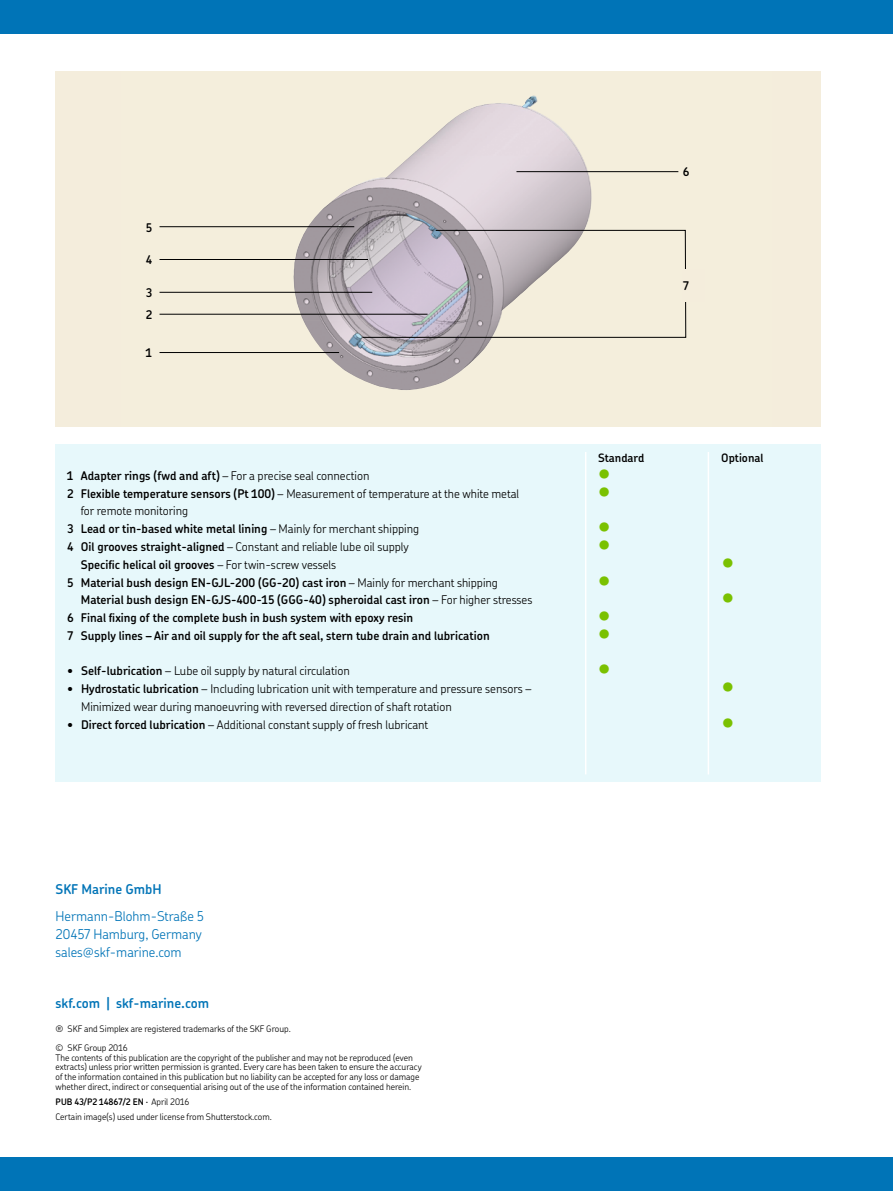
<style>
.page{position:relative;width:893px;height:1191px;background:#fff}
.page>*{position:absolute;margin:0;border:0;box-sizing:border-box;transform-origin:0 0}
.t1{font:600 27px/35.5px "SKF Chevin OT";color:#7ac100}
.t2{font:300 13.5px/17.9px "SKF Chevin OT";color:#0074b7}
.t3{font:600 13.5px "SKF Chevin OT";color:#0074b7}
.t4{font:300 12px/17.7px "SKF Chevin OT";color:#000}
.t5{font:600 12px "SKF Chevin OT";color:#000}
.t6{font:600 11.55px "SKF Chevin OT";color:#000}
.t7{font:300 9px/9.8px "SKF Chevin OT";color:#000}
.s1{font-weight:600}
.s2{font-weight:300}
</style>
<div class="page">
<div style="left:56px;top:71px;width:764px;height:356px;background:#f4eddc"></div>
<img style="left:293px;top:96px;width:298px;height:294px">
<div style="left:55px;top:444px;width:765px;height:338px;background:#e7f8fb"></div>
<hr style="left:159px;top:292px;width:213px;height:1px;background:#000">
<hr style="left:159px;top:352px;width:180px;height:1px;background:#000">
<hr style="left:159px;top:314px;width:268px;height:1px;background:#000">
<hr style="left:159px;top:226px;width:195px;height:1px;background:#000">
<hr style="left:516px;top:171px;width:162px;height:1px;background:#000">
<hr style="left:159px;top:259px;width:209px;height:1px;background:#000">
<svg style="left:362px;top:230px;width:324px;height:108px"></svg>
<div style="left:682px;top:269px;width:23px;height:33px;background:#f4eddc"></div>
<hr style="left:585px;top:452px;width:1px;height:322px;background:#fff">
<hr style="left:707px;top:452px;width:2px;height:323px;background:#fff">
<div style="left:0;top:0;width:892px;height:34px;background:#0074b7"></div>
<div style="left:0;top:1157px;width:892px;height:34px;background:#0074b7"></div>
<h3 class="t5" style="left:146px;top:216px;width:8px">5</h3>
<h3 class="t5" style="left:146px;top:249px;width:8px">4</h3>
<h3 class="t5" style="left:146px;top:282px;width:8px">3</h3>
<h3 class="t5" style="left:146px;top:304px;width:8px">2</h3>
<h3 class="t5" style="left:146px;top:342px;width:8px">1</h3>
<h3 class="t4" style="left:67px;top:465px;width:304px"><span class="s1">1 Adapter rings (fwd and aft)</span> – For a precise seal connection</h3>
<h3 class="t4" style="left:67px;top:483px;width:453px"><span class="s1">2 Flexible temperature sensors (Pt 100)</span> – Measurement of temperature at the white metal</h3>
<h3 class="t4" style="left:81px;top:501px;width:109px">for remote monitoring</h3>
<h3 class="t5" style="left:67px;top:518px;width:353px">3 Lead or tin-based white metal lining <span class="s2">– Mainly for merchant shipping</span></h3>
<h3 class="t4" style="left:67px;top:536px;width:343px"><span class="s1">4 Oil grooves straight-aligned</span> – Constant and reliable lube oil supply</h3>
<h3 class="t5" style="left:81px;top:553px;width:257px">Specific helical oil grooves <span class="s2">– For twin-screw vessels</span></h3>
<h3 class="t5" style="left:67px;top:571px;width:432px">5 Material bush design EN-GJL-200 (GG-20) cast iron <span class="s2">– Mainly for merchant shipping</span></h3>
<h3 class="t5" style="left:81px;top:589px;width:453px">Material bush design EN-GJS-400-15 (GGG-40) spheroidal cast iron <span class="s2">– For higher stresses</span></h3>
<h3 class="t5" style="left:67px;top:607px;width:347px">6 Final fixing of the complete bush in bush system with epoxy resin</h3>
<h3 class="t5" style="left:67px;top:624px;width:424px">7 Supply lines – Air and oil supply for the aft seal, stern tube drain and lubrication</h3>
<h3 class="t4" style="left:67px;top:661px;width:284px"><span class="s1">• Self-lubrication</span> – Lube oil supply by natural circulation</h3>
<h3 class="t4" style="left:81px;top:678px;width:452px;text-indent:-14px"><span class="s1">• Hydrostatic lubrication</span> – Including lubrication unit with temperature and pressure sensors –<br>Minimized wear during manoeuvring with reversed direction of shaft rotation</h3>
<h3 class="t4" style="left:67px;top:714px;width:362px"><span class="s1">• Direct forced lubrication</span> – Additional constant supply of fresh lubricant</h3>
<h2 class="t3" style="left:56px;top:877px;width:107px">SKF Marine GmbH</h2>
<h2 class="t2" style="left:56px;top:905px;width:150px">Hermann-Blohm-Straße 5<br>20457 Hamburg, Germany sales@skf-marine.com</h2>
<h2 class="t3" style="left:56px;top:991px;width:155px">skf.com | skf-marine.com</h2>
<p class="t7" style="left:56px;top:1017px;width:237px;line-height:19.4px">® SKF and Simplex are registered trademarks of the SKF Group. © SKF Group 2016</p>
<p class="t7" style="left:56px;top:1051px;width:367px">The contents of this publication are the copyright of the publisher and may not be reproduced (even extracts) unless prior written permission is granted. Every care has been taken to ensure the accuracy of the information contained in this publication but no liability can be accepted for any loss or damage whether direct, indirect or consequential arising out of the use of the information contained herein.</p>
<p class="t7" style="left:56px;top:1093px;width:218px;line-height:14.5px"><span class="s1">PUB 43/P2 14867/2 EN</span> · April 2016<br>Certain image(s) used under license from Shutterstock.com.</p>
<h3 class="t5" style="left:682px;top:161px;width:8px">6</h3>
<h3 class="t5" style="left:682px;top:275px;width:8px">7</h3>
<p class="t6" style="left:598px;top:447px;width:48px">Standard</p>
<p class="t6" style="left:721px;top:447px;width:44px">Optional</p>
<h1 class="t1" style="left:598px;top:453px;width:15px">•</h1>
<h1 class="t1" style="left:598px;top:471px;width:15px">• •</h1>
<h1 class="t1" style="left:598px;top:524px;width:15px;text-align:justify">• • •</h1>
<h1 class="t1" style="left:598px;top:613px;width:15px">• •</h1>
<h1 class="t1" style="left:722px;top:542px;width:15px">• •</h1>
<h1 class="t1" style="left:722px;top:666px;width:15px">• •</h1>
</div>
